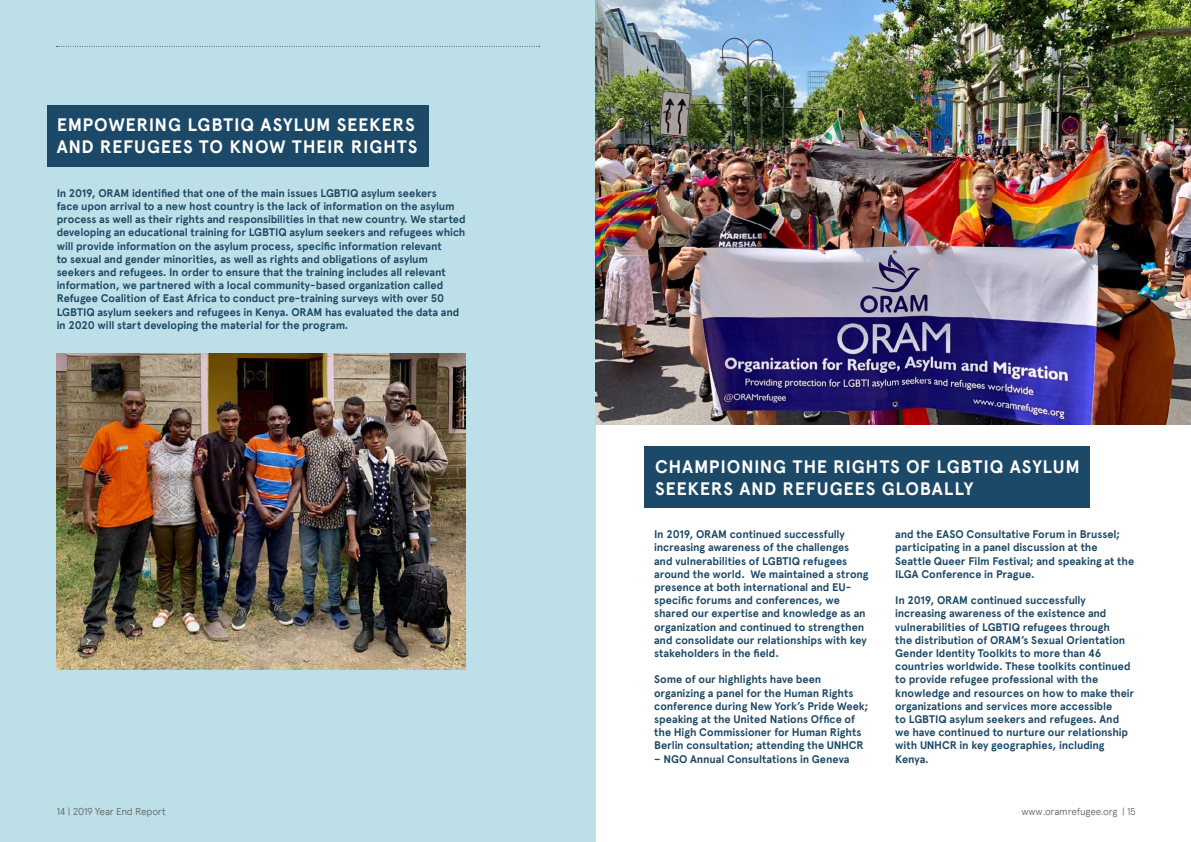
<style>
.page{position:relative;width:1191px;height:842px;background:#fff}
.page>*{position:absolute;margin:0;border:0;box-sizing:border-box;transform-origin:0 0}
.t1{font:700 18px/21.6px "Apercu Pro";letter-spacing:.035em;color:#fff}
.t2{font:700 11px/13.2px "Apercu Pro";letter-spacing:-.005em;color:#1c4967}
.t3{font:300 10px "Apercu Pro";letter-spacing:-.02em;color:#595959}
</style>
<div class="page">
<div style="left:0;top:0;width:595px;height:842px;background:#bddfe7"></div>
<img style="left:57px;top:353px;width:409px;height:316px">
<div style="left:47px;top:105px;width:381px;height:61px;background:#1c4967"></div>
<div style="left:644px;top:447px;width:445px;height:61px;background:#1c4967"></div>
<img style="left:595px;top:0;width:596px;height:424px">
<svg style="left:57px;top:46px;width:483px;height:1px"></svg>
<h1 class="t1" style="left:57px;top:114px;width:362px">EMPOWERING LGBTIQ ASYLUM SEEKERS<br>AND REFUGEES TO KNOW THEIR RIGHTS</h1>
<p class="t2" style="left:57px;top:186px;width:410px">In 2019, ORAM identified that one of the main issues LGBTIQ asylum seekers<br>face upon arrival to a new host country is the lack of information on the asylum process as well as their rights and responsibilities in that new country. We started developing an educational training for LGBTIQ asylum seekers and refugees which will provide information on the asylum process, specific information relevant<br>to sexual and gender minorities, as well as rights and obligations of asylum seekers and refugees. In order to ensure that the training includes all relevant information, we partnered with a local community-based organization called Refugee Coalition of East Africa to conduct pre-training surveys with over 50<br>LGBTIQ asylum seekers and refugees in Kenya. ORAM has evaluated the data and in 2020 will start developing the material for the program.</p>
<h1 class="t1" style="left:655px;top:455px;width:426px">CHAMPIONING THE RIGHTS OF LGBTIQ ASYLUM<br>SEEKERS AND REFUGEES GLOBALLY</h1>
<p class="t2" style="left:654px;top:527px;width:216px">In 2019, ORAM continued successfully increasing awareness of the challenges and vulnerabilities of LGBTIQ refugees around the world. We maintained a strong presence at both international and EU&shy;specific forums and conferences, we shared our expertise and knowledge as an organization and continued to strengthen and consolidate our relationships with key stakeholders in the field.</p>
<p class="t2" style="left:654px;top:673px;width:216px">Some of our highlights have been organizing a panel for the Human Rights conference during New York’s Pride Week; speaking at the United Nations Office of the High Commissioner for Human Rights Berlin consultation; attending the UNHCR</p>
<p class="t2" style="left:654px;top:752px;width:197px">– NGO Annual Consultations in Geneva</p>
<p class="t2" style="left:895px;top:527px;width:240px">and the EASO Consultative Forum in Brussel; participating in a panel discussion at the Seattle Queer Film Festival; and speaking at the ILGA Conference in Prague.</p>
<p class="t2" style="left:895px;top:593px;width:240px">In 2019, ORAM continued successfully increasing awareness of the existence and vulnerabilities of LGBTIQ refugees through<br>the distribution of ORAM’s Sexual Orientation Gender Identity Toolkits to more than 46 countries worldwide. These toolkits continued to provide refugee professional with the knowledge and resources on how to make their organizations and services more accessible<br>to LGBTIQ asylum seekers and refugees. And we have continued to nurture our relationship with UNHCR in key geographies, including Kenya.</p>
<p class="t3" style="left:57px;top:804px;width:111px">14 | 2019 Year End Report</p>
<p class="t3" style="left:1021px;top:804px;width:116px">www.oramrefugee.org | 15</p>
</div>
